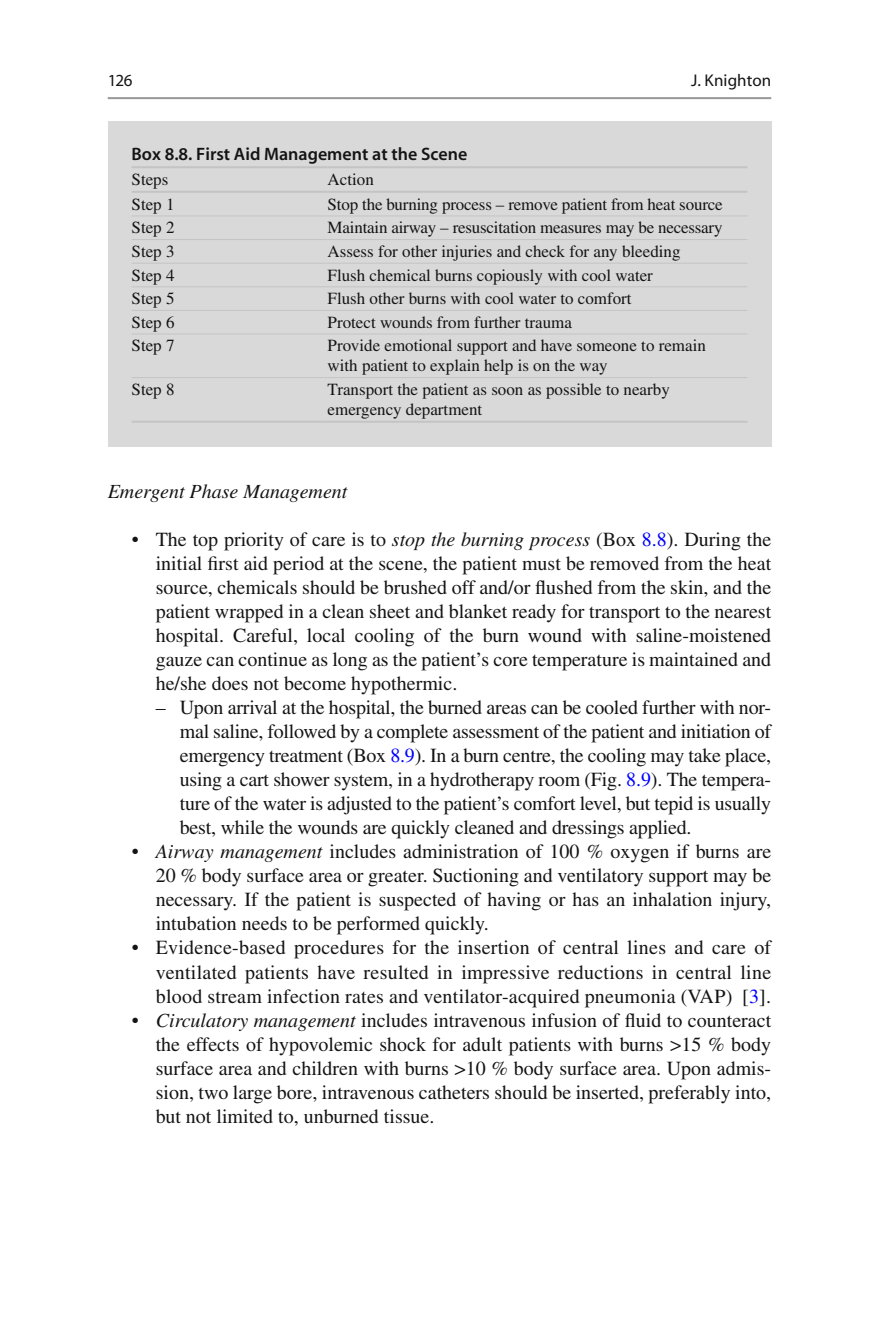
<style>
.page{position:relative;width:879px;height:1333px;background:#fff}
.page>*{position:absolute;margin:0;border:0;box-sizing:border-box;transform-origin:0 0}
.t1{font:20px/24px "Times";color:#131413;text-align:justify}
.t2{font:italic 20px "Times";color:#131413}
.t3{font:600 18px "Myriad";color:#131413}
.t4{font:17px/20px "Times";color:#131413}
.t5{font:17px "Myriad";letter-spacing:.005em;color:#131413}
.s1{font-style:italic}
.s2{color:#00f}
</style>
<div class="page">
<hr style="left:108px;top:97px;width:663px;height:2px;background:#989898">
<div style="left:108px;top:121px;width:663px;height:325px;background:#d9d9d9"></div>
<hr style="left:327px;top:239px;width:420px;height:1px;background:#c3c4c4">
<hr style="left:327px;top:263px;width:420px;height:1px;background:#c3c4c4">
<hr style="left:327px;top:286px;width:420px;height:1px;background:#c3c4c4">
<hr style="left:327px;top:310px;width:420px;height:1px;background:#c3c4c4">
<hr style="left:327px;top:333px;width:420px;height:1px;background:#c3c4c4">
<hr style="left:132px;top:239px;width:195px;height:1px;background:#c3c4c4">
<hr style="left:132px;top:263px;width:195px;height:1px;background:#c3c4c4">
<hr style="left:132px;top:286px;width:195px;height:1px;background:#c3c4c4">
<hr style="left:132px;top:310px;width:195px;height:1px;background:#c3c4c4">
<hr style="left:132px;top:333px;width:195px;height:1px;background:#c3c4c4">
<hr style="left:327px;top:377px;width:420px;height:1px;background:#c3c4c4">
<hr style="left:327px;top:421px;width:420px;height:2px;background:#c3c4c4">
<hr style="left:132px;top:377px;width:195px;height:1px;background:#c3c4c4">
<hr style="left:132px;top:421px;width:195px;height:2px;background:#c3c4c4">
<hr style="left:327px;top:166px;width:420px;height:2px;background:#c3c4c4">
<hr style="left:327px;top:191px;width:420px;height:2px;background:#c3c4c4">
<hr style="left:132px;top:166px;width:195px;height:2px;background:#c3c4c4">
<hr style="left:132px;top:191px;width:195px;height:2px;background:#c3c4c4">
<hr style="left:132px;top:215px;width:615px;height:1px;background:#c3c4c4">
<p class="t5" style="left:108px;top:74px;width:26px">126</p>
<p class="t5" style="left:691px;top:74px;width:82px">J. Knighton</p>
<p class="t3" style="left:132px;top:147px;width:337px">Box 8.8. First Aid Management at the Scene</p>
<p class="t4" style="left:132px;top:171px;width:38px">Steps</p>
<p class="t4" style="left:327px;top:171px;width:48px">Action</p>
<p class="t4" style="left:132px;top:196px;width:44px">Step 1</p>
<p class="t4" style="left:327px;top:196px;width:397px">Stop the burning process – remove patient from heat source</p>
<p class="t4" style="left:132px;top:219px;width:44px">Step 2</p>
<p class="t4" style="left:327px;top:219px;width:396px">Maintain airway – resuscitation measures may be necessary</p>
<p class="t4" style="left:132px;top:243px;width:44px">Step 3</p>
<p class="t4" style="left:327px;top:243px;width:354px">Assess for other injuries and check for any bleeding</p>
<p class="t4" style="left:132px;top:266px;width:44px">Step 4</p>
<p class="t4" style="left:327px;top:266px;width:327px">Flush chemical burns copiously with cool water</p>
<p class="t4" style="left:132px;top:290px;width:44px">Step 5</p>
<p class="t4" style="left:327px;top:290px;width:306px">Flush other burns with cool water to comfort</p>
<p class="t4" style="left:132px;top:314px;width:44px">Step 6</p>
<p class="t4" style="left:327px;top:314px;width:246px">Protect wounds from further trauma</p>
<p class="t4" style="left:132px;top:337px;width:44px">Step 7</p>
<p class="t4" style="left:327px;top:337px;width:380px">Provide emotional support and have someone to remain with patient to explain help is on the way</p>
<p class="t4" style="left:132px;top:381px;width:44px">Step 8</p>
<p class="t4" style="left:327px;top:381px;width:344px">Transport the patient as soon as possible to nearby emergency department</p>
<p class="t2" style="left:108px;top:484px;width:241px">Emergent Phase Management</p>
<p class="t1" style="left:156px;top:529px;width:617px;text-indent:-24px">• The top priority of care is to <span class="s1">stop the burning process</span> (Box <span class="s2">8.8</span> ). During the initial fi rst aid period at the scene, the patient must be removed from the heat source, chemicals should be brushed off and/or fl ushed from the skin, and the patient wrapped in a clean sheet and blanket ready for transport to the nearest hospital. Careful, local cooling of the burn wound with saline-moistened gauze can continue as long as the patient’s core temperature is maintained and he/she does not become hypothermic.</p>
<p class="t1" style="left:180px;top:697px;width:593px;text-indent:-24px">– Upon arrival at the hospital, the burned areas can be cooled further with nor&shy;mal saline, followed by a complete assessment of the patient and initiation of emergency treatment (Box <span class="s2">8.9</span> ). In a burn centre, the cooling may take place, using a cart shower system, in a hydrotherapy room (Fig. <span class="s2">8.9</span> ). The tempera&shy;ture of the water is adjusted to the patient’s comfort level, but tepid is usually best, while the wounds are quickly cleaned and dressings applied.</p>
<p class="t1" style="left:156px;top:841px;width:617px;text-indent:-24px">• <span class="s1">Airway management</span> includes administration of 100 % oxygen if burns are 20 % body surface area or greater. Suctioning and ventilatory support may be necessary. If the patient is suspected of having or has an inhalation injury, intubation needs to be performed quickly.</p>
<p class="t1" style="left:156px;top:937px;width:617px;text-indent:-24px">• Evidence-based procedures for the insertion of central lines and care of ventilated patients have resulted in impressive reductions in central line blood stream infection rates and ventilator-acquired pneumonia (VAP) [ <span class="s2">3</span> ] .</p>
<p class="t1" style="left:156px;top:1009px;width:617px;text-indent:-24px">• <span class="s1">Circulatory management</span> includes intravenous infusion of fl uid to counteract the effects of hypovolemic shock for adult patients with burns &gt;15 % body surface area and children with burns &gt;10 % body surface area. Upon admis&shy;sion, two large bore, intravenous catheters should be inserted, preferably into, but not limited to, unburned tissue.</p>
</div>
